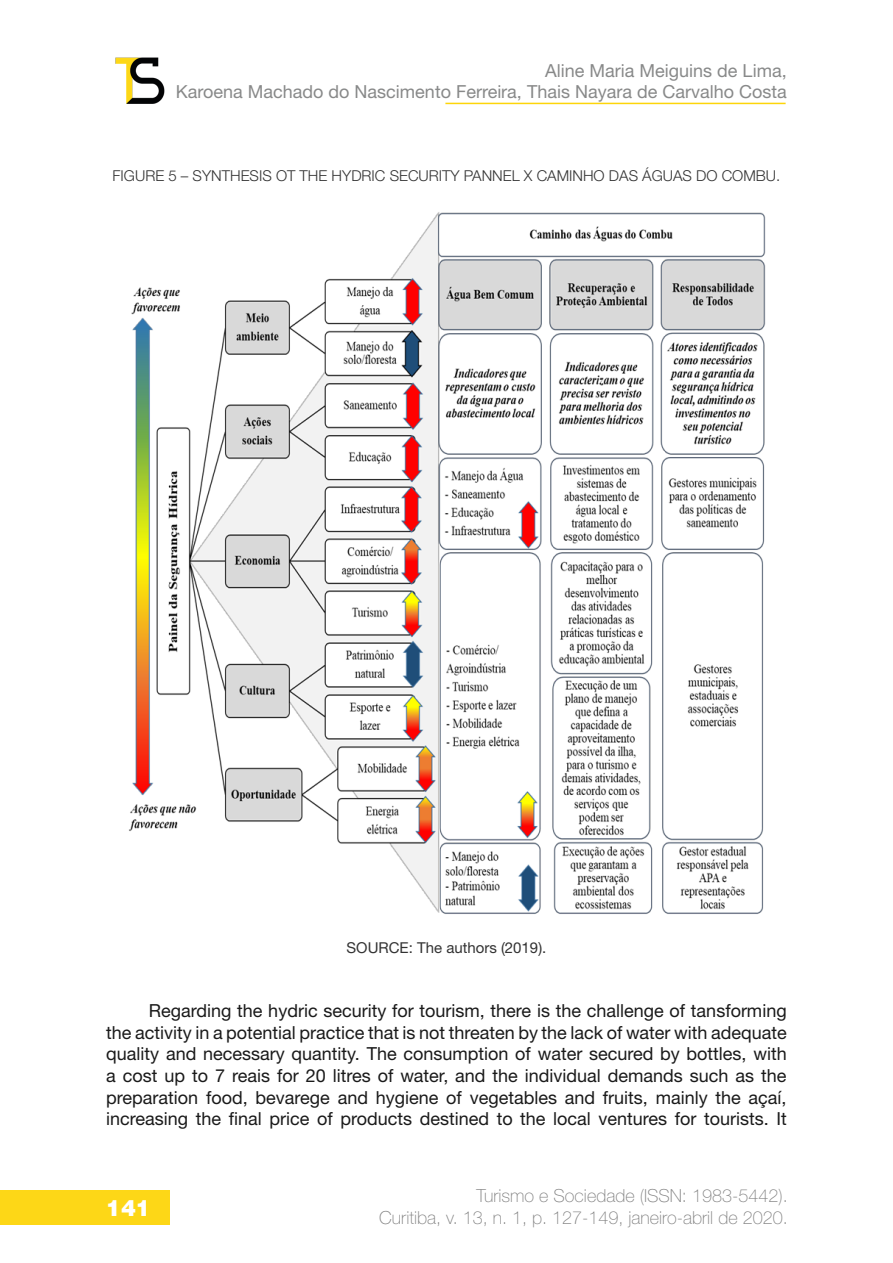
<style>
.page{position:relative;width:893px;height:1263px;background:#fff}
.page>*{position:absolute;margin:0;border:0;box-sizing:border-box;transform-origin:0 0}
.t1{font:900 22.5px "Helvetica";color:#fff}
.Corpo{font:18px/21.6px "Helvetica Neue LT Std";color:#1a1a1a;text-align:justify}
.t2{font:18px/21.6px "Helvetica Neue LT Std";color:#888989;text-align:right}
.t3{font:100 18px/21.6px "Helvetica Neue LT Std";color:#808080;text-align:right}
.Título_-_tabela{font:300 15px "Helvetica Neue LT Std";color:#333}
.Legenda__figuras___t{font:15px "Helvetica Neue LT Std";color:#333}
</style>
<div class="page">
<img style="left:115px;top:57px;width:50px;height:47px">
<div style="left:0;top:1190px;width:169px;height:34px;background:#fdd717"></div>
<hr style="left:445px;top:103px;width:341px;height:1px;background:#fdd509">
<img style="left:129px;top:212px;width:637px;height:702px">
<p class="t2" style="left:176px;top:59px;width:612px">Aline Maria Meiguins de Lima,<br>Karoena Machado do Nascimento Ferreira, Thais Nayara de Carvalho Costa</p>
<p class="Título_-_tabela" style="left:113px;top:166px;width:669px">FIGURE 5 – SYNTHESIS OT THE HYDRIC SECURITY PANNEL X CAMINHO DAS ÁGUAS DO COMBU.</p>
<p class="Legenda__figuras___t" style="left:347px;top:939px;width:201px">SOURCE: The authors (2019).</p>
<p class="Corpo" style="left:106px;top:1000px;width:682px;text-indent:43px">Regarding the hydric security for tourism, there is the challenge of tansforming the activity in a potential practice that is not threaten by the lack of water with adequate quality and necessary quantity. The consumption of water secured by bottles, with a cost up to 7 reais for 20 litres of water, and the individual demands such as the preparation food, bevarege and hygiene of vegetables and fruits, mainly the açaí, increasing the final price of products destined to the local ventures for tourists. It</p>
<p class="t1" style="left:106px;top:1194px;width:46px">141</p>
<p class="t3" style="left:379px;top:1185px;width:410px">Turismo e Sociedade (ISSN: 1983-5442).<br>Curitiba, v. 13, n. 1, p. 127-149, janeiro-abril de 2020.</p>
</div>
